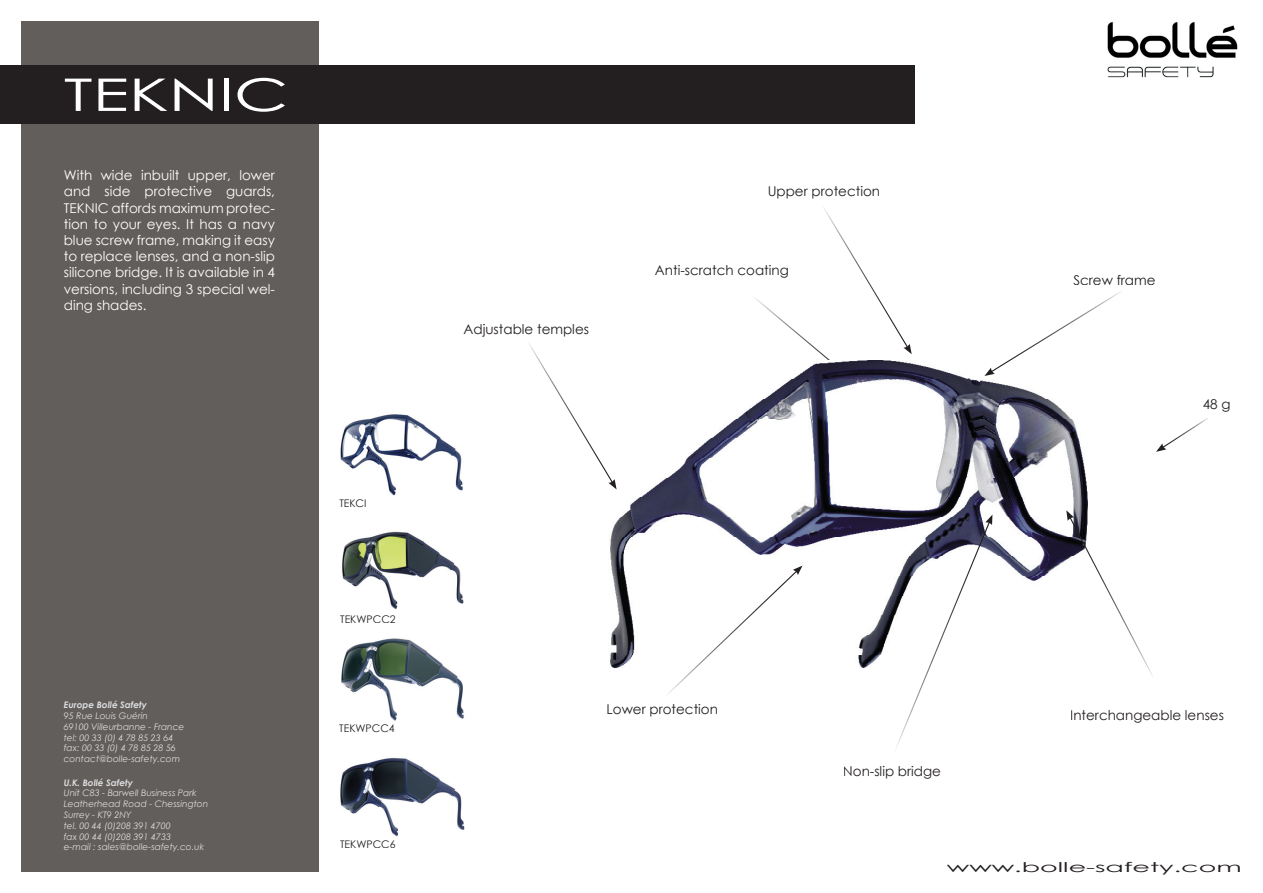
<style>
.page{position:relative;width:1263px;height:893px;background:#fff}
.page>*{position:absolute;margin:0;border:0;box-sizing:border-box;transform-origin:0 0}
.t1{font:45px "Century Gothic";color:#fff;scale:1.5 1}
.t2{font:13.5px/16.2px "Century Gothic";color:#fff;text-align:justify}
.t3{font:13.5px "Century Gothic";color:#231f20}
.t4{font:13.5px "Century Gothic";color:#231f20;scale:2 1}
.t5{font:10.5px "Century Gothic";color:#231f20}
.t6{font:italic 9px/10.8px "Century Gothic";color:#dcdddf}
.t7{font:italic 700 9px "Century Gothic";color:#dcdddf}
</style>
<div class="page">
<div style="left:21px;top:21px;width:298px;height:851px;background:#625e5b"></div>
<div style="left:0;top:65px;width:914px;height:58px;background:#231f20"></div>
<svg style="left:1156px;top:418px;width:52px;height:34px"></svg>
<img style="left:340px;top:758px;width:125px;height:79px">
<img style="left:342px;top:531px;width:122px;height:78px">
<img style="left:610px;top:363px;width:477px;height:306px">
<svg style="left:984px;top:291px;width:138px;height:85px"></svg>
<svg style="left:1066px;top:510px;width:87px;height:167px"></svg>
<svg style="left:752px;top:208px;width:160px;height:191px"></svg>
<svg style="left:665px;top:566px;width:137px;height:128px"></svg>
<svg style="left:529px;top:344px;width:88px;height:145px"></svg>
<svg style="left:894px;top:514px;width:98px;height:234px"></svg>
<img style="left:340px;top:414px;width:123px;height:82px">
<img style="left:341px;top:638px;width:123px;height:83px">
<img style="left:1107px;top:22px;width:131px;height:56px">
<h1 class="t1" style="left:64px;top:63px;width:151px">TEKNIC</h1>
<p class="t2" style="left:64px;top:167px;width:213px">With wide inbuilt upper, lower and side protective guards, TEKNIC affords maximum protec&shy;tion to your eyes. It has a navy blue screw frame, making it easy to replace lenses, and a non-slip silicone bridge. It is available in 4 versions, including 3 special wel&shy;ding shades.</p>
<p class="t7" style="left:64px;top:698px;width:85px">Europe Bollé Safety</p>
<p class="t6" style="left:64px;top:710px;width:122px">95 Rue Louis Guérin<br>69100 Villeurbanne - France tel: 00 33 (0) 4 78 85 23 64 fax: 00 33 (0) 4 78 85 28 56 contact@bolle-safety.com</p>
<p class="t7" style="left:64px;top:775px;width:71px">U.K. Bollé Safety</p>
<p class="t6" style="left:64px;top:788px;width:146px">Unit C83 - Barwell Business Park<br>Leatherhead Road - Chessington<br>Surrey - KT9 2NY<br>tel. 00 44 (0)208 391 4700<br>fax 00 44 (0)208 391 4733<br>e-mail : sales@bolle-safety.co.uk</p>
<p class="t5" style="left:339px;top:496px;width:29px">TEKCI</p>
<p class="t5" style="left:340px;top:612px;width:57px">TEKWPCC2</p>
<p class="t5" style="left:339px;top:721px;width:57px">TEKWPCC4</p>
<p class="t5" style="left:340px;top:836px;width:57px">TEKWPCC6</p>
<h2 class="t3" style="left:463px;top:319px;width:127px">Adjustable temples</h2>
<h2 class="t3" style="left:768px;top:181px;width:114px">Upper protection</h2>
<h2 class="t3" style="left:655px;top:261px;width:135px">Anti-scratch coating</h2>
<h2 class="t3" style="left:1073px;top:270px;width:84px">Screw frame</h2>
<h2 class="t3" style="left:1203px;top:394px;width:29px">48 g</h2>
<h2 class="t3" style="left:607px;top:700px;width:113px">Lower protection</h2>
<h2 class="t3" style="left:843px;top:761px;width:100px">Non-slip bridge</h2>
<h2 class="t3" style="left:1070px;top:705px;width:155px">Interchangeable lenses</h2>
<h2 class="t4" style="left:947px;top:857px;width:149px">www.bolle-safety.com</h2>
</div>
